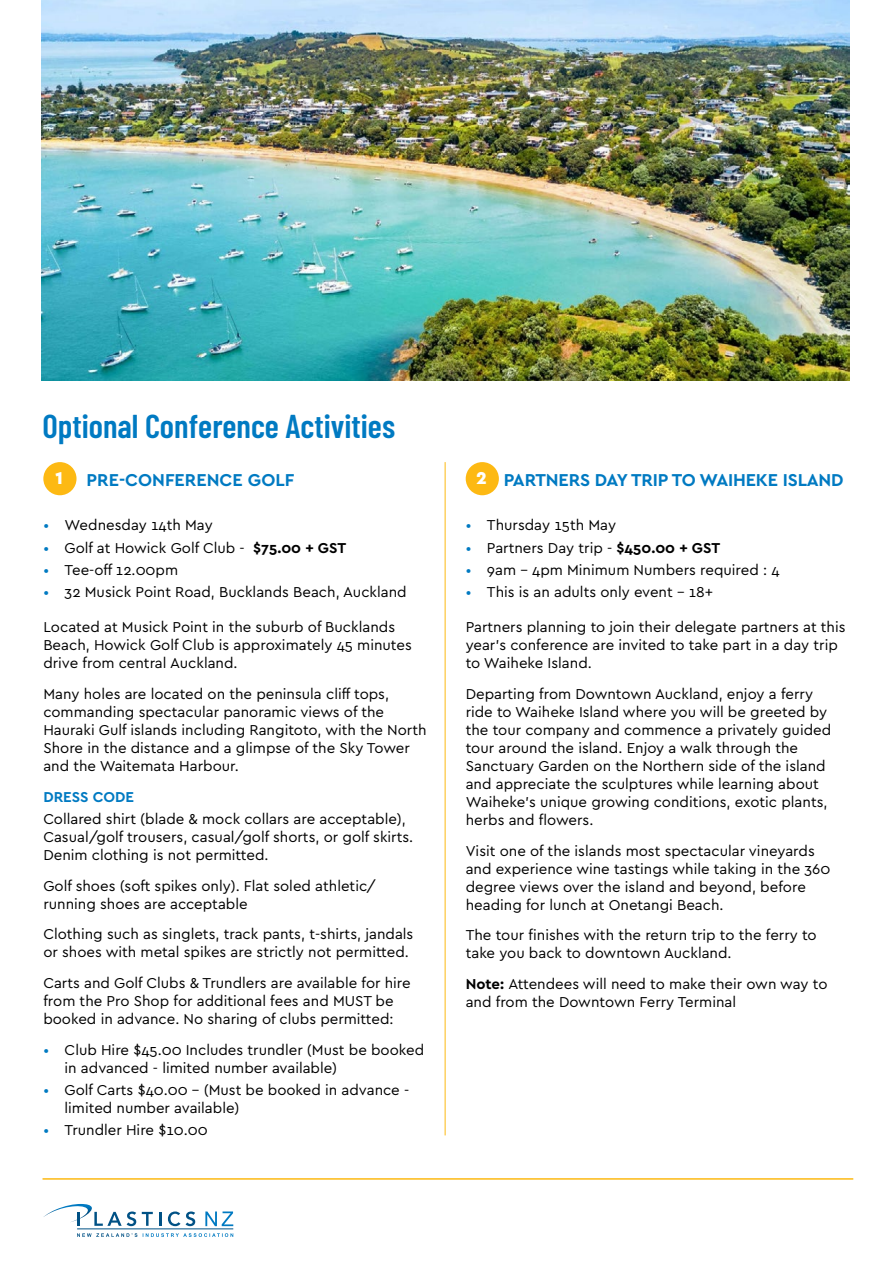
<style>
.page{position:relative;width:893px;height:1263px;background:#fff}
.page>*{position:absolute;margin:0;border:0;box-sizing:border-box;transform-origin:0 0}
.t1{font:600 33px "Barlow Condensed";color:#007ac2}
.t2{font:700 18px "Cera Basic";letter-spacing:-.01em;color:#007ac2}
.t3{font:900 18px "Cera Basic";color:#fff}
.t4{font:15px/18px "Cera Basic";color:#000}
.t5{font:700 15px "Cera Basic";color:#007ac2}
.s1{color:#007ac2}
.s2{font-weight:700}
.s3{font-weight:900;color:#fff}
</style>
<div class="page">
<svg style="left:142px;top:1212px;width:11px;height:14px"></svg>
<svg style="left:159px;top:1212px;width:2px;height:14px"></svg>
<svg style="left:168px;top:1211px;width:12px;height:15px"></svg>
<svg style="left:186px;top:1211px;width:9px;height:15px"></svg>
<hr style="left:77px;top:1228px;width:156px;height:1px;background:#005185">
<svg style="left:43px;top:1204px;width:93px;height:22px"></svg>
<svg style="left:143px;top:1233px;width:90px;height:4px"></svg>
<svg style="left:77px;top:1233px;width:60px;height:4px"></svg>
<svg style="left:205px;top:1211px;width:28px;height:15px"></svg>
<hr style="left:43px;top:1178px;width:810px;height:2px;background:#fdb913">
<img style="left:41px;top:0;width:808px;height:381px">
<div style="left:43px;top:462px;width:34px;height:33px;background:#fdb913;border-radius:50%"></div>
<div style="left:466px;top:462px;width:33px;height:33px;background:#fdb913;border-radius:50%"></div>
<hr style="left:445px;top:462px;width:1px;height:673px;background:#fdb913">
<h1 class="t1" style="left:43px;top:402px;width:354px">Optional Conference Activities</h1>
<p class="t3" style="left:55px;top:468px;width:9px">1</p>
<p class="t2" style="left:87px;top:470px;width:209px">PRE-CONFERENCE GOLF</p>
<p class="t4" style="left:43px;top:516px;width:171px"><span class="s1">•</span> Wednesday 14th May</p>
<p class="t4" style="left:43px;top:538px;width:304px"><span class="s1">•</span> Golf at Howick Golf Club - <span class="s2">$75.00 + GST</span></p>
<p class="t4" style="left:43px;top:561px;width:136px"><span class="s1">•</span> Tee-off 12.00pm</p>
<p class="t4" style="left:43px;top:583px;width:365px"><span class="s1">•</span> 32 Musick Point Road, Bucklands Beach, Auckland</p>
<p class="t4" style="left:43px;top:618px;width:370px">Located at Musick Point in the suburb of Bucklands<br>Beach, Howick Golf Club is approximately 45 minutes drive from central Auckland.</p>
<p class="t4" style="left:43px;top:685px;width:385px">Many holes are located on the peninsula cliff tops, commanding spectacular panoramic views of the Hauraki Gulf islands including Rangitoto, with the North Shore in the distance and a glimpse of the Sky Tower and the Waitemata Harbour.</p>
<p class="t5" style="left:43px;top:788px;width:92px">DRESS CODE</p>
<p class="t4" style="left:43px;top:810px;width:371px">Collared shirt (blade &amp; mock collars are acceptable),<br>Casual/golf trousers, casual/golf shorts, or golf skirts.<br>Denim clothing is not permitted.</p>
<p class="t4" style="left:43px;top:876px;width:334px">Golf shoes (soft spikes only). Flat soled athletic/ running shoes are acceptable</p>
<p class="t4" style="left:43px;top:925px;width:372px">Clothing such as singlets, track pants, t-shirts, jandals or shoes with metal spikes are strictly not permitted.</p>
<p class="t4" style="left:43px;top:974px;width:369px">Carts and Golf Clubs &amp; Trundlers are available for hire from the Pro Shop for additional fees and MUST be booked in advance. No sharing of clubs permitted:</p>
<p class="t4" style="left:65px;top:1041px;width:361px;text-indent:-21px"><span class="s1">•</span> Club Hire $45.00 Includes trundler (Must be booked in advanced - limited number available)</p>
<p class="t4" style="left:65px;top:1081px;width:346px;text-indent:-21px"><span class="s1">•</span> Golf Carts $40.00 – (Must be booked in advance - limited number available)</p>
<p class="t4" style="left:43px;top:1121px;width:166px"><span class="s1">•</span> Trundler Hire $10.00</p>
<p class="t2" style="left:476px;top:470px;width:369px"><span class="s3">2</span> PARTNERS DAY TRIP TO WAIHEKE ISLAND</p>
<p class="t4" style="left:466px;top:516px;width:152px"><span class="s1">•</span> Thursday 15th May</p>
<p class="t4" style="left:466px;top:538px;width:256px"><span class="s1">•</span> Partners Day trip - <span class="s2">$450.00 + GST</span></p>
<p class="t4" style="left:466px;top:561px;width:315px"><span class="s1">•</span> 9am – 4pm Minimum Numbers required : 4</p>
<p class="t4" style="left:466px;top:583px;width:249px"><span class="s1">•</span> This is an adults only event – 18+</p>
<p class="t4" style="left:466px;top:618px;width:381px">Partners planning to join their delegate partners at this year’s conference are invited to take part in a day trip to Waiheke Island.</p>
<p class="t4" style="left:466px;top:685px;width:367px">Departing from Downtown Auckland, enjoy a ferry ride to Waiheke Island where you will be greeted by the tour company and commence a privately guided tour around the island. Enjoy a walk through the Sanctuary Garden on the Northern side of the island and appreciate the sculptures while learning about Waiheke’s unique growing conditions, exotic plants, herbs and flowers.</p>
<p class="t4" style="left:466px;top:841px;width:366px">Visit one of the islands most spectacular vineyards and experience wine tastings while taking in the 360 degree views over the island and beyond, before heading for lunch at Onetangi Beach.</p>
<p class="t4" style="left:466px;top:926px;width:353px">The tour finishes with the return trip to the ferry to take you back to downtown Auckland.</p>
<p class="t4" style="left:466px;top:975px;width:363px"><span class="s2">Note:</span> Attendees will need to make their own way to and from the Downtown Ferry Terminal</p>
</div>
